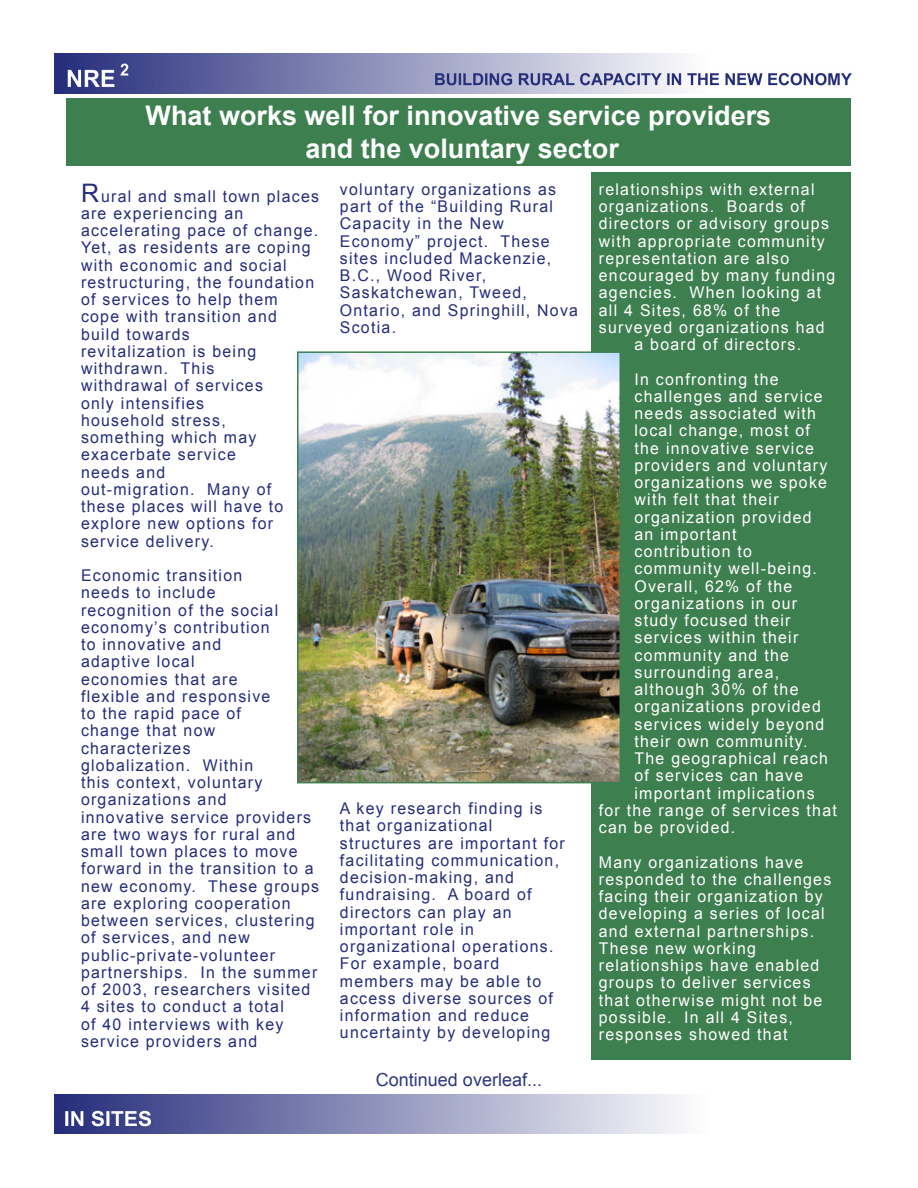
<style>
.page{position:relative;width:918px;height:1188px;background:#fff}
.page>*{position:absolute;margin:0;border:0;box-sizing:border-box;transform-origin:0 0}
.t1{font:700 27px/32.4px "Arial";color:#fff;text-align:center}
.t2{font:18px "Arial";color:#2d3580}
.t3{font:16.2px/17.2px "Arial";letter-spacing:.08em;color:#262d7b}
.t4{font:16.2px/17.2px "Arial";letter-spacing:.08em;color:#fff}
.s1{font-size:25.5px}
</style>
<div class="page">
<div style="left:592px;top:172px;width:259px;height:888px;background:#3e7f4f"></div>
<img style="left:54px;top:54px;width:798px;height:40px">
<div style="left:66px;top:98px;width:785px;height:68px;background:#3e7f4f"></div>
<img style="left:54px;top:1094px;width:629px;height:40px">
<img style="left:299px;top:353px;width:320px;height:428px">
<div style="left:297px;top:351px;width:324px;height:432px;border:1px solid #3e7f4f"></div>
<p class="t1" style="left:146px;top:100px;width:627px">What works well for innovative service providers and the voluntary sector</p>
<p class="t3" style="left:81px;top:187px;width:240px"><span class="s1">R</span>ural and small town places are experiencing an accelerating pace of change.<br>Yet, as residents are coping with economic and social restructuring, the foundation of services to help them cope with transition and build towards<br>revitalization is being withdrawn. This<br>withdrawal of services<br>only intensifies<br>household stress,<br>something which may exacerbate service<br>needs and<br>out-migration. Many of these places will have to explore new options for service delivery.</p>
<p class="t3" style="left:81px;top:567px;width:240px">Economic transition<br>needs to include<br>recognition of the social economy’s contribution<br>to innovative and<br>adaptive local<br>economies that are<br>flexible and responsive<br>to the rapid pace of<br>change that now characterizes<br>globalization. Within<br>this context, voluntary organizations and<br>innovative service providers are two ways for rural and small town places to move forward in the transition to a new economy. These groups are exploring cooperation between services, clustering of services, and new public-private-volunteer partnerships. In the summer of 2003, researchers visited<br>4 sites to conduct a total<br>of 40 interviews with key service providers and</p>
<p class="t3" style="left:340px;top:181px;width:240px">voluntary organizations as part of the “Building Rural<br>Capacity in the New<br>Economy” project. These sites included Mackenzie,<br>B.C., Wood River,<br>Saskatchewan, Tweed,<br>Ontario, and Springhill, Nova<br>Scotia.</p>
<p class="t3" style="left:340px;top:800px;width:226px">A key research finding is that organizational structures are important for facilitating communication, decision-making, and fundraising. A board of directors can play an important role in organizational operations.<br>For example, board members may be able to access diverse sources of information and reduce uncertainty by developing</p>
<p class="t2" style="left:376px;top:1068px;width:168px">Continued overleaf...</p>
<p class="t4" style="left:599px;top:181px;width:217px">relationships with external</p>
<p class="t4" style="left:599px;top:198px;width:208px">organizations. Boards of</p>
<p class="t4" style="left:599px;top:215px;width:232px">directors or advisory groups</p>
<p class="t4" style="left:599px;top:232px;width:227px">with appropriate community</p>
<p class="t4" style="left:599px;top:250px;width:192px">representation are also</p>
<p class="t4" style="left:599px;top:267px;width:238px">encouraged by many funding</p>
<p class="t4" style="left:599px;top:284px;width:224px">agencies. When looking at</p>
<p class="t4" style="left:599px;top:301px;width:183px">all 4 Sites, 68% of the</p>
<p class="t4" style="left:599px;top:319px;width:227px">surveyed organizations had</p>
<p class="t4" style="left:634px;top:336px;width:168px">a board of directors.</p>
<p class="t4" style="left:634px;top:370px;width:146px">In confronting the</p>
<p class="t4" style="left:634px;top:388px;width:190px">challenges and service</p>
<p class="t4" style="left:634px;top:405px;width:183px">needs associated with</p>
<p class="t4" style="left:634px;top:422px;width:177px">local change, most of</p>
<p class="t4" style="left:634px;top:439px;width:181px">the innovative service</p>
<p class="t4" style="left:634px;top:457px;width:194px">providers and voluntary</p>
<p class="t4" style="left:634px;top:474px;width:194px">organizations we spoke</p>
<p class="t4" style="left:634px;top:491px;width:146px">with felt that their</p>
<p class="t4" style="left:634px;top:508px;width:179px">organization provided</p>
<p class="t4" style="left:634px;top:526px;width:104px">an important</p>
<p class="t4" style="left:634px;top:543px;width:119px">contribution to</p>
<p class="t4" style="left:634px;top:560px;width:184px">community well-being.</p>
<p class="t4" style="left:634px;top:577px;width:159px">Overall, 62% of the</p>
<p class="t4" style="left:634px;top:595px;width:164px">organizations in our</p>
<p class="t4" style="left:634px;top:612px;width:158px">study focused their</p>
<p class="t4" style="left:634px;top:629px;width:165px">services within their</p>
<p class="t4" style="left:634px;top:646px;width:156px">community and the</p>
<p class="t4" style="left:634px;top:664px;width:146px">surrounding area,</p>
<p class="t4" style="left:634px;top:681px;width:166px">although 30% of the</p>
<p class="t4" style="left:634px;top:698px;width:188px">organizations provided</p>
<p class="t4" style="left:634px;top:715px;width:191px">services widely beyond</p>
<p class="t4" style="left:634px;top:733px;width:174px">their own community.</p>
<p class="t4" style="left:634px;top:750px;width:195px">The geographical reach</p>
<p class="t4" style="left:634px;top:767px;width:170px">of services can have</p>
<p class="t4" style="left:634px;top:784px;width:182px">important implications</p>
<p class="t4" style="left:599px;top:802px;width:240px">for the range of services that</p>
<p class="t4" style="left:599px;top:819px;width:138px">can be provided.</p>
<p class="t4" style="left:599px;top:853px;width:234px">Many organizations have responded to the challenges facing their organization by developing a series of local and external partnerships.<br>These new working relationships have enabled groups to deliver services that otherwise might not be possible. In all 4 Sites, responses showed that</p>
</div>
